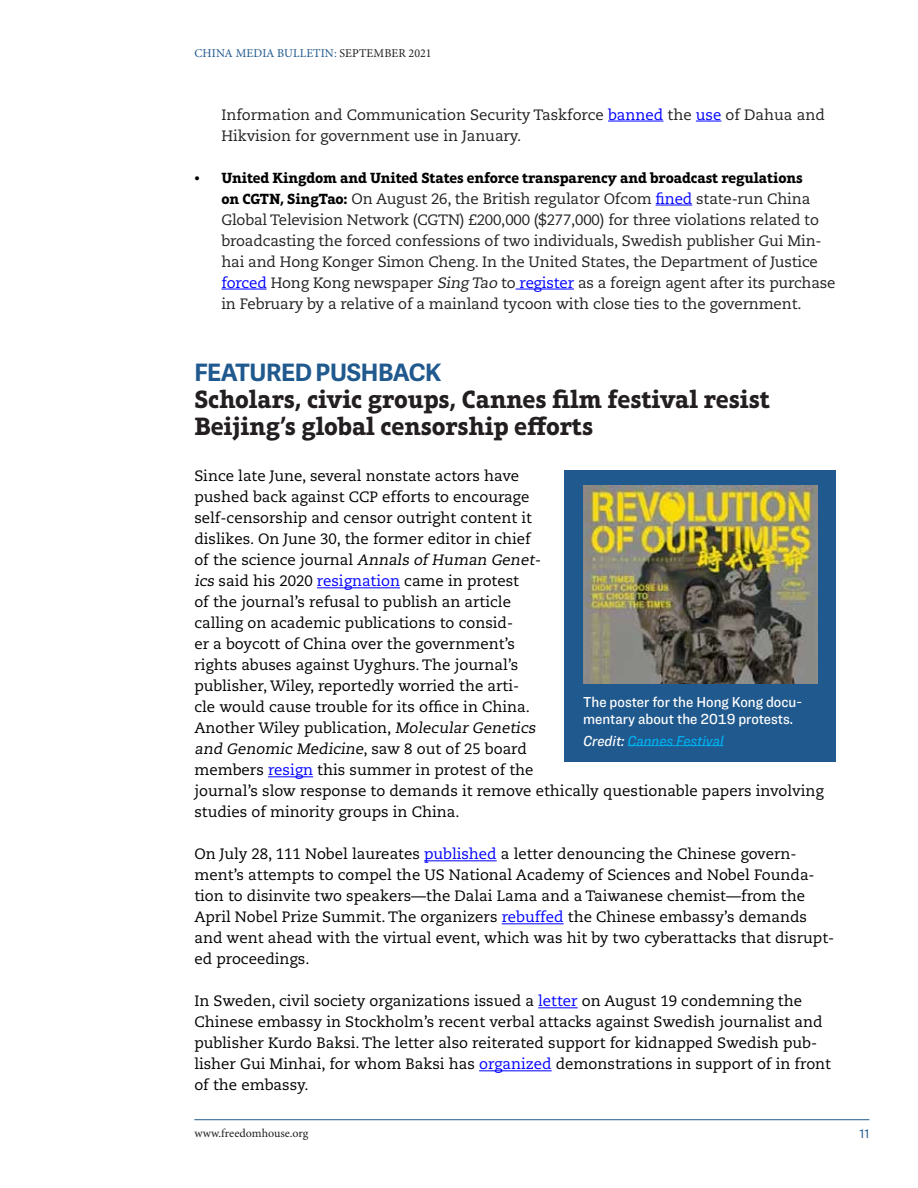
<style>
.page{position:relative;width:918px;height:1188px;background:#fff}
.page>*{position:absolute;margin:0;border:0;box-sizing:border-box;transform-origin:0 0}
.t1{font:700 25.5px/27px "Aptifer Slab LT Pro";letter-spacing:-.005em;color:#231f20}
.t2{font:700 24px "Adelle Sans";letter-spacing:-.015em;color:#20598e}
.t3{font:15px/21px "Caecilia LT Std";color:#000}
.t4{font:15px/21px "Caecilia LT Std";letter-spacing:-.01em;color:#212121}
.t5{font:700 15px "Aptifer Slab LT Pro";letter-spacing:-.01em;color:#000}
.t6{font:500 15px/16.5px "Ringside Narrow";color:#fff}
.t7{font:15px "Ringside Narrow Med Ital";color:#00aeef}
.t8{font:12px "Minion Pro";letter-spacing:.01em;color:#20598e}
.t9{font:12px "Minion Pro";color:#231f20}
.t10{font:12px "Adelle Sans";color:#20598e}
.s1{color:#231f20}
.s2{color:#00f}
.s3{font-family:"Aptifer Slab LT Pro";font-weight:700;color:#000}
.s4{color:#fff}
</style>
<div class="page">
<hr style="left:317px;top:587px;width:83px;height:1px;background:#00f">
<hr style="left:268px;top:776px;width:45px;height:1px;background:#00f">
<hr style="left:424px;top:860px;width:73px;height:1px;background:#00f">
<hr style="left:502px;top:923px;width:62px;height:1px;background:#00f">
<hr style="left:538px;top:1007px;width:40px;height:1px;background:#00f">
<hr style="left:479px;top:1070px;width:73px;height:1px;background:#00f">
<div style="left:565px;top:470px;width:271px;height:291px;background:#20598e"></div>
<img style="left:583px;top:485px;width:235px;height:198px">
<hr style="left:628px;top:745px;width:96px;height:1px;background:#00aeef">
<hr style="left:608px;top:121px;width:55px;height:1px;background:#00f">
<svg style="left:696px;top:121px;width:25px;height:1px"></svg>
<hr style="left:656px;top:205px;width:36px;height:1px;background:#00f">
<hr style="left:221px;top:289px;width:46px;height:1px;background:#00f">
<hr style="left:516px;top:289px;width:58px;height:1px;background:#00f">
<hr style="left:194px;top:1119px;width:675px;height:1px;background:#20598e">
<p class="t8" style="left:194px;top:45px;width:239px">CHINA MEDIA BULLETIN: <span class="s1">SEPTEMBER 2021</span></p>
<p class="t4" style="left:221px;top:104px;width:605px">Information and Communication Security Taskforce <span class="s2">banned</span> the <span class="s2">use</span> of Dahua and<br>Hikvision for government use in January.</p>
<p class="t5" style="left:194px;top:168px;width:610px">• United Kingdom and United States enforce transparency and broadcast regulations</p>
<p class="t4" style="left:221px;top:188px;width:616px"><span class="s3">on CGTN, SingTao:</span> On August 26, the British regulator Ofcom <span class="s2">fined</span> state-run China Global Television Network (CGTN) £200,000 ($277,000) for three violations related to broadcasting the forced confessions of two individuals, Swedish publisher Gui Min&shy;hai and Hong Konger Simon Cheng. In the United States, the Department of Justice <span class="s2">forced</span> Hong Kong newspaper Sing Tao to <span class="s2">register</span> as a foreign agent after its purchase in February by a relative of a mainland tycoon with close ties to the government.</p>
<h2 class="t2" style="left:194px;top:355px;width:248px">FEATURED PUSHBACK</h2>
<h1 class="t1" style="left:194px;top:386px;width:577px">Scholars, civic groups, Cannes film festival resist<br>Beijing’s global censorship efforts</h1>
<p class="t3" style="left:194px;top:466px;width:631px">Since late June, several nonstate actors have<br>pushed back against CCP efforts to encourage<br>self-censorship and censor outright content it<br>dislikes. On June 30, the former editor in chief<br>of the science journal Annals of Human Genet-<br>ics said his 2020 <span class="s2">resignation</span> came in protest<br>of the journal’s refusal to publish an article<br>calling on academic publications to consid-<br>er a boycott of China over the government’s<br>rights abuses against Uyghurs. The journal’s<br>publisher, Wiley, reportedly worried the arti-<br>cle would cause trouble for its office in China.<br>Another Wiley publication, Molecular Genetics<br>and Genomic Medicine, s aw 8 o u t o f 2 5 b o a rd<br>members <span class="s2">resign</span> this summer in protest of the<br>journal’s slow response to demands it remove ethically questionable papers involving studies of minority groups in China.</p>
<p class="t3" style="left:194px;top:844px;width:641px">On July 28, 111 Nobel laureates <span class="s2">published</span> a letter denouncing the Chinese govern&shy;ment’s attempts to compel the US National Academy of Sciences and Nobel Founda&shy;tion to disinvite two speakers—the Dalai Lama and a Taiwanese chemist—from the April Nobel Prize Summit. The organizers <span class="s2">rebuffed</span> the Chinese embassy’s demands and went ahead with the virtual event, which was hit by two cyberattacks that disrupt&shy;ed proceedings.</p>
<p class="t3" style="left:194px;top:991px;width:638px">In Sweden, civil society organizations issued a <span class="s2">letter</span> on August 19 condemning the Chinese embassy in Stockholm’s recent verbal attacks against Swedish journalist and publisher Kurdo Baksi. The letter also reiterated support for kidnapped Swedish pub&shy;lisher Gui Minhai, for whom Baksi has <span class="s2">organized</span> demonstrations in support of in front of the embassy.</p>
<p class="t6" style="left:583px;top:694px;width:220px">The poster for the Hong Kong docu&shy;mentary about the 2019 protests.</p>
<p class="t7" style="left:583px;top:730px;width:142px"><span class="s4">Credit:</span> Cannes Festival</p>
<p class="t9" style="left:194px;top:1125px;width:116px">www.freedomhouse.org</p>
<p class="t10" style="left:859px;top:1125px;width:12px">11</p>
</div>
